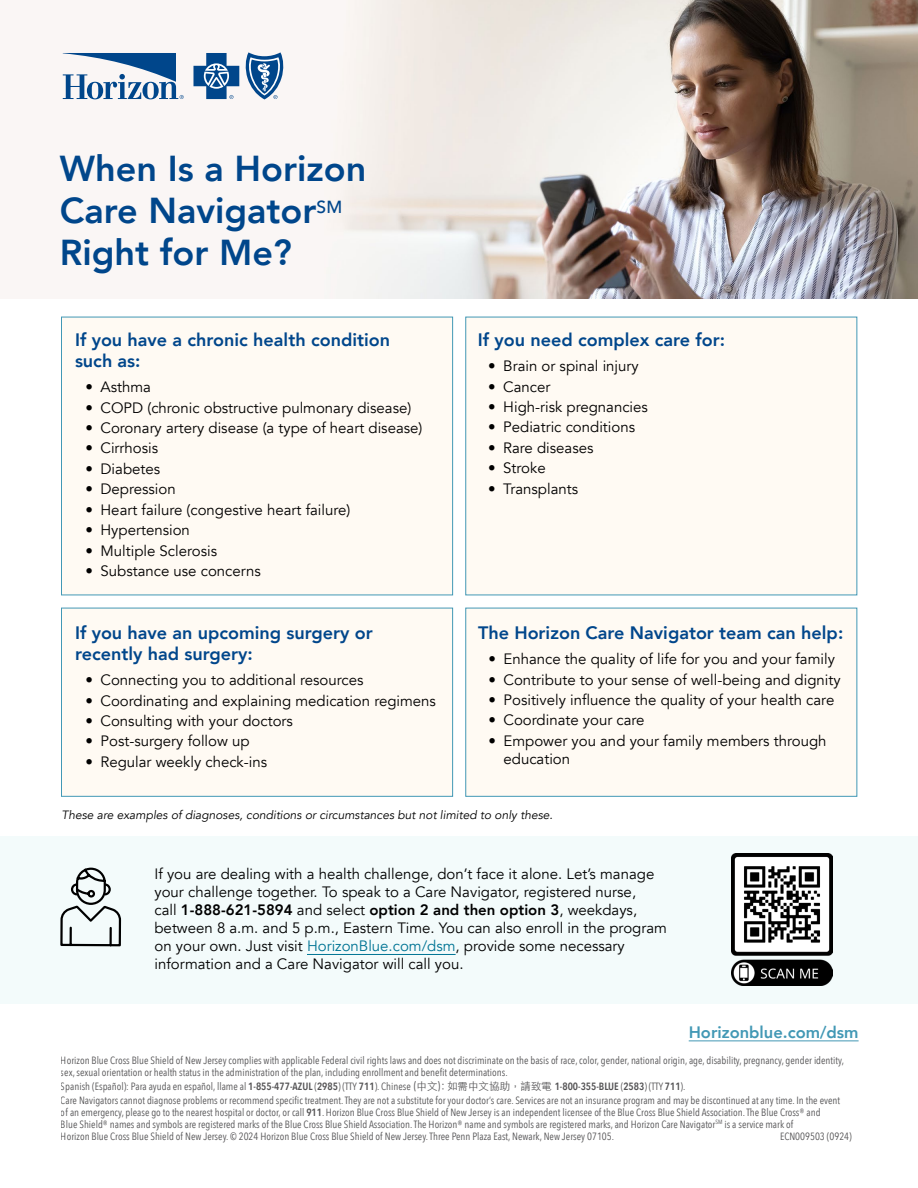
<style>
.page{position:relative;width:918px;height:1188px;background:#fff}
.page>*{position:absolute;margin:0;border:0;box-sizing:border-box;transform-origin:0 0}
.Head__H1{font:800 36px/42px "Avenir";color:#00468b}
.Blue_Smal_Sub_-_H2{font:800 18px/21px "Avenir";color:#00468b}
.Body{font:800 16.5px "Avenir";color:#4298b5}
.Body-2{font:15px/18px "Avenir";color:#000}
.Body-3{font:italic 12px "Avenir";color:#000}
.t1{font:10.5px/12px "Avenir Next Condensed";color:#414042}
.s1{font-weight:800}
.s2{color:#007494}
.s3{font-weight:600}
.s4{font-family:"ST Heiti TC";font-weight:300}
</style>
<div class="page">
<div style="left:0;top:836px;width:918px;height:167px;background:#f3fbfb"></div>
<img style="left:62px;top:0;width:856px;height:298px">
<div style="left:61px;top:317px;width:392px;height:278px;background:#fffaf3;border:1px solid #4298b5"></div>
<div style="left:465px;top:317px;width:392px;height:278px;background:#fffaf3"></div>
<div style="left:61px;top:608px;width:392px;height:189px;background:#fffaf3;border:1px solid #4298b5"></div>
<div style="left:465px;top:608px;width:392px;height:189px;background:#fffaf3;border:1px solid #4298b5"></div>
<svg style="left:193px;top:53px;width:46px;height:46px"></svg>
<svg style="left:63px;top:53px;width:121px;height:46px"></svg>
<svg style="left:245px;top:52px;width:38px;height:47px"></svg>
<svg style="left:60px;top:868px;width:61px;height:78px"></svg>
<hr style="left:307px;top:954px;width:149px;height:1px;background:#007494">
<img style="left:731px;top:854px;width:101px;height:131px">
<hr style="left:689px;top:1040px;width:170px;height:1px;background:#4298b5">
<h1 class="Head__H1" style="left:60px;top:148px;width:308px">When Is a Horizon<br>Care Navigator<sup>SM<br></sup>Right for Me?</h1>
<h2 class="Blue_Smal_Sub_-_H2" style="left:75px;top:330px;width:317px">If you have a chronic health condition such as:</h2>
<p class="Body-2" style="left:86px;top:378px;width:67px">• Asthma</p>
<p class="Body-2" style="left:86px;top:399px;width:327px">• COPD (chronic obstructive pulmonary disease)</p>
<p class="Body-2" style="left:86px;top:419px;width:338px">• Coronary artery disease (a type of heart disease)</p>
<p class="Body-2" style="left:86px;top:439px;width:74px">• Cirrhosis</p>
<p class="Body-2" style="left:86px;top:460px;width:76px">• Diabetes</p>
<p class="Body-2" style="left:86px;top:480px;width:92px">• Depression</p>
<p class="Body-2" style="left:86px;top:501px;width:266px">• Heart failure (congestive heart failure)</p>
<p class="Body-2" style="left:86px;top:521px;width:106px">• Hypertension</p>
<p class="Body-2" style="left:86px;top:542px;width:133px">• Multiple Sclerosis</p>
<p class="Body-2" style="left:86px;top:562px;width:177px">• Substance use concerns</p>
<h2 class="Blue_Smal_Sub_-_H2" style="left:75px;top:623px;width:299px">If you have an upcoming surgery or recently had surgery:</h2>
<p class="Body-2" style="left:86px;top:671px;width:280px">• Connecting you to additional resources</p>
<p class="Body-2" style="left:86px;top:692px;width:352px">• Coordinating and explaining medication regimens</p>
<p class="Body-2" style="left:86px;top:712px;width:209px">• Consulting with your doctors</p>
<p class="Body-2" style="left:86px;top:733px;width:166px">• Post-surgery follow up</p>
<p class="Body-2" style="left:86px;top:753px;width:183px">• Regular weekly check-ins</p>
<h2 class="Blue_Smal_Sub_-_H2" style="left:478px;top:330px;width:249px">If you need complex care for:</h2>
<p class="Body-2" style="left:488px;top:357px;width:152px">• Brain or spinal injury</p>
<p class="Body-2" style="left:488px;top:378px;width:64px">• Cancer</p>
<p class="Body-2" style="left:488px;top:398px;width:161px">• High-risk pregnancies</p>
<p class="Body-2" style="left:488px;top:418px;width:148px">• Pediatric conditions</p>
<p class="Body-2" style="left:488px;top:439px;width:107px">• Rare diseases</p>
<p class="Body-2" style="left:488px;top:459px;width:59px">• Stroke</p>
<p class="Body-2" style="left:488px;top:480px;width:91px">• Transplants</p>
<h2 class="Blue_Smal_Sub_-_H2" style="left:478px;top:623px;width:367px">The Horizon Care Navigator team can help:</h2>
<p class="Body-2" style="left:489px;top:650px;width:348px">• Enhance the quality of life for you and your family</p>
<p class="Body-2" style="left:489px;top:671px;width:354px">• Contribute to your sense of well-being and dignity</p>
<p class="Body-2" style="left:489px;top:691px;width:347px">• Positively influence the quality of your health care</p>
<p class="Body-2" style="left:489px;top:712px;width:158px">• Coordinate your care</p>
<p class="Body-2" style="left:504px;top:732px;width:325px;text-indent:-15px">• Empower you and your family members through education</p>
<p class="Body-3" style="left:62px;top:808px;width:493px">These are examples of diagnoses, conditions or circumstances but not limited to only these.</p>
<p class="Body-2" style="left:154px;top:866px;width:514px">If you are dealing with a health challenge, don’t face it alone. Let’s manage your challenge together. To speak to a Care Navigator, registered nurse,<br>call <span class="s1">1-888-621-5894</span> and select <span class="s1">option 2 and then option 3</span>, weekdays, between 8 a.m. and 5 p.m., Eastern Time. You can also enroll in the program on your own. Just visit <span class="s2">HorizonBlue.com/dsm</span>, provide some necessary information and a Care Navigator will call you.</p>
<p class="Body" style="left:689px;top:1019px;width:171px">Horizonblue.com/dsm</p>
<p class="t1" style="left:61px;top:1054px;width:785px">Horizon Blue Cross Blue Shield of New Jersey complies with applicable Federal civil rights laws and does not discriminate on the basis of race, color, gender, national origin, age, disability, pregnancy, gender identity, sex, sexual orientation or health status in the administration of the plan, including enrollment and benefit determinations.</p>
<p class="t1" style="left:61px;top:1079px;width:781px;line-height:14px">Spanish (Español): Para ayuda en español, llame al <span class="s3">1-855-477-AZUL</span> (<span class="s3">2985</span>) (TTY <span class="s3">711</span>). Chinese <span class="s4">(中文): 如需中文協助，請致電</span> <span class="s3">1-800-355-BLUE</span> (<span class="s3">2583</span>) (TTY <span class="s3">711</span>).<br>Care Navigators cannot diagnose problems or recommend specific treatment. They are not a substitute for your doctor’s care. Services are not an insurance program and may be discontinued at any time. In the event</p>
<p class="t1" style="left:61px;top:1106px;width:761px">of an emergency, please go to the nearest hospital or doctor, or call <span class="s3">911</span>. Horizon Blue Cross Blue Shield of New Jersey is an independent licensee of the Blue Cross Blue Shield Association. The Blue Cross® and<br>Blue Shield® names and symbols are registered marks of the Blue Cross Blue Shield Association. The Horizon® name and symbols are registered marks, and Horizon Care Navigator<sup>SM</sup> is a service mark of<br>Horizon Blue Cross Blue Shield of New Jersey. © 2024 Horizon Blue Cross Blue Shield of New Jersey. Three Penn Plaza East, Newark, New Jersey 07105.</p>
<p class="t1" style="left:780px;top:1130px;width:73px">ECN009503 (0924)</p>
</div>
